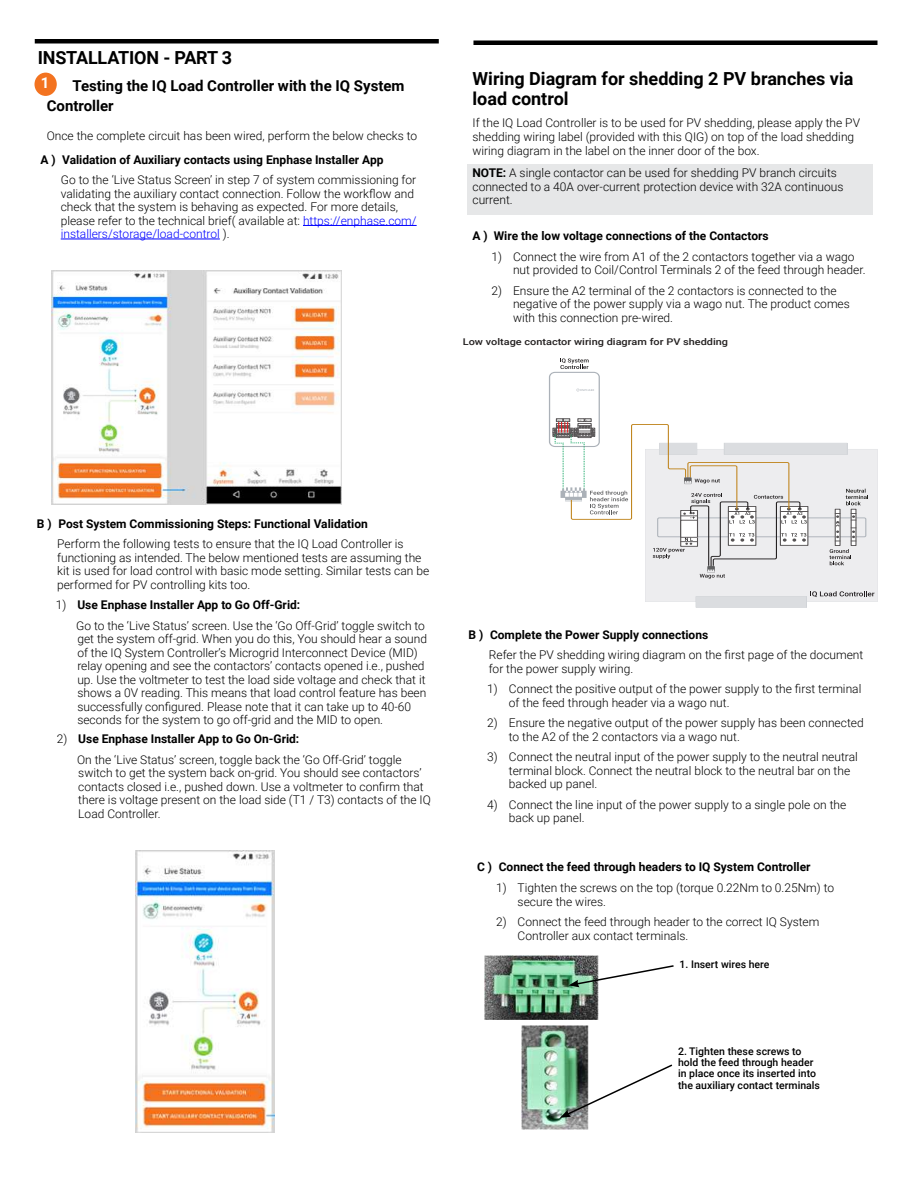
<style>
.page{position:relative;width:918px;height:1188px;background:#fff}
.page>*{position:absolute;margin:0;border:0;box-sizing:border-box;transform-origin:0 0}
.t1{font:700 18px/19.5px "Roboto";color:#000}
.t2{font:700 15px/19.5px "Roboto";color:#000}
.t3{font:700 15px "Roboto";color:#fff}
.t4{font:300 12px/13.5px "Roboto";color:#000}
.t5{font:700 12px "Roboto";color:#000}
.t6{font:500 10.5px/11.2px "Roboto";color:#000}
.t7{font:500 9.3px "Roboto";color:#221f1f;scale:1.18 1}
.s1{color:#00f}
.s2{font-weight:700}
</style>
<div class="page">
<div style="left:468px;top:164px;width:405px;height:50px;background:#e6e7e8"></div>
<div style="left:473px;top:40px;width:405px;height:5px;background:#000"></div>
<svg style="left:549px;top:358px;width:328px;height:250px"></svg>
<img style="left:522px;top:1025px;width:66px;height:105px">
<img style="left:485px;top:955px;width:113px;height:65px">
<svg style="left:560px;top:1063px;width:113px;height:55px"></svg>
<svg style="left:568px;top:964px;width:106px;height:23px"></svg>
<img style="left:136px;top:850px;width:138px;height:282px">
<hr style="left:303px;top:225px;width:114px;height:1px;background:#00f">
<hr style="left:61px;top:239px;width:159px;height:1px;background:#00f">
<img style="left:51px;top:270px;width:290px;height:235px">
<div style="left:35px;top:73px;width:22px;height:23px;background:#f37320;border-radius:50%"></div>
<hr style="left:35px;top:39px;width:404px;height:4px;background:#000">
<h1 class="t1" style="left:38px;top:49px;width:196px">INSTALLATION - PART 3</h1>
<p class="t2" style="left:47px;top:77px;width:359px;text-indent:26px">Testing the IQ Load Controller with the IQ System<br>Controller</p>
<p class="t4" style="left:47px;top:129px;width:372px">Once the complete circuit has been wired, perform the below checks to</p>
<p class="t3" style="left:41px;top:77px;width:10px">1</p>
<p class="t5" style="left:40px;top:154px;width:345px">A ) Validation of Auxiliary contacts using Enphase Installer App</p>
<p class="t4" style="left:61px;top:174px;width:357px">Go to the ‘Live Status Screen’ in step 7 of system commissioning for validating the auxiliary contact connection. Follow the workflow and check that the system is behaving as expected. For more details, please refer to the technical brief( available at: <span class="s1">https://enphase.com/ installers/storage/load-control</span> ).</p>
<h1 class="t1" style="left:473px;top:70px;width:383px">Wiring Diagram for shedding 2 PV branches via load control</h1>
<p class="t4" style="left:473px;top:115px;width:389px">If the IQ Load Controller is to be used for PV shedding, please apply the PV shedding wiring label (provided with this QIG) on top of the load shedding wiring diagram in the label on the inner door of the box.</p>
<p class="t4" style="left:473px;top:165px;width:373px"><span class="s2">NOTE:</span> A single contactor can be used for shedding PV branch circuits connected to a 40A over-current protection device with 32A continuous current.</p>
<p class="t5" style="left:472px;top:231px;width:298px">A ) Wire the low voltage connections of the Contactors</p>
<p class="t4" style="left:513px;top:250px;width:354px;text-indent:-22px">1) Connect the wire from A1 of the 2 contactors together via a wago nut provided to Coil/Control Terminals 2 of the feed through header.</p>
<p class="t4" style="left:513px;top:284px;width:338px;text-indent:-22px">2) Ensure the A2 terminal of the 2 contactors is connected to the negative of the power supply via a wago nut. The product comes with this connection pre-wired.</p>
<p class="t7" style="left:463px;top:338px;width:226px">Low voltage contactor wiring diagram for PV shedding</p>
<p class="t5" style="left:37px;top:518px;width:333px">B ) Post System Commissioning Steps: Functional Validation</p>
<p class="t4" style="left:57px;top:538px;width:374px">Perform the following tests to ensure that the IQ Load Controller is functioning as intended. The below mentioned tests are assuming the kit is used for load control with basic mode setting. Similar tests can be performed for PV controlling kits too.</p>
<p class="t4" style="left:76px;top:596px;width:350px;line-height:20.5px;text-indent:-20px">1) <span class="s2">Use Enphase Installer App to Go Off-Grid:<br></span>Go to the ‘Live Status’ screen. Use the ‘Go Off-Grid’ toggle switch to</p>
<p class="t4" style="left:77px;top:633px;width:351px">get the system off-grid. When you do this, You should hear a sound of the IQ System Controller’s Microgrid Interconnect Device (MID) relay opening and see the contactors’ contacts opened i.e., pushed up. Use the voltmeter to test the load side voltage and check that it shows a 0V reading. This means that load control feature has been successfully configured. Please note that it can take up to 40-60 seconds for the system to go off-grid and the MID to open.</p>
<p class="t4" style="left:77px;top:729px;width:326px;line-height:20.5px;text-indent:-20px">2) <span class="s2">Use Enphase Installer App to Go On-Grid:<br></span>On the ‘Live Status’ screen, toggle back the ‘Go Off-Grid’ toggle</p>
<p class="t4" style="left:78px;top:767px;width:354px">switch to get the system back on-grid. You should see contactors’ contacts closed i.e., pushed down. Use a voltmeter to confirm that there is voltage present on the load side (T1 / T3) contacts of the IQ Load Controller.</p>
<p class="t5" style="left:468px;top:629px;width:241px">B ) Complete the Power Supply connections</p>
<p class="t4" style="left:489px;top:648px;width:376px">Refer the PV shedding wiring diagram on the first page of the document for the power supply wiring.</p>
<p class="t4" style="left:509px;top:682px;width:354px;text-indent:-22px">1) Connect the positive output of the power supply to the first terminal of the feed through header via a wago nut.</p>
<p class="t4" style="left:509px;top:717px;width:356px;text-indent:-22px">2) Ensure the negative output of the power supply has been connected to the A2 of the 2 contactors via a wago nut.</p>
<p class="t4" style="left:509px;top:750px;width:350px;text-indent:-22px">3) Connect the neutral input of the power supply to the neutral neutral terminal block. Connect the neutral block to the neutral bar on the backed up panel.</p>
<p class="t4" style="left:509px;top:797px;width:339px;text-indent:-22px">4) Connect the line input of the power supply to a single pole on the back up panel.</p>
<p class="t5" style="left:477px;top:862px;width:335px">C ) Connect the feed through headers to IQ System Controller</p>
<p class="t4" style="left:518px;top:881px;width:318px;text-indent:-22px">1) Tighten the screws on the top (torque 0.22Nm to 0.25Nm) to secure the wires.</p>
<p class="t4" style="left:518px;top:916px;width:303px;text-indent:-22px">2) Connect the feed through header to the correct IQ System<br>Controller aux contact terminals.</p>
<p class="t6" style="left:680px;top:960px;width:91px">1. Insert wires here</p>
<p class="t6" style="left:678px;top:1046px;width:143px">2. Tighten these screws to hold the feed through header in place once its inserted into the auxiliary contact terminals</p>
</div>
